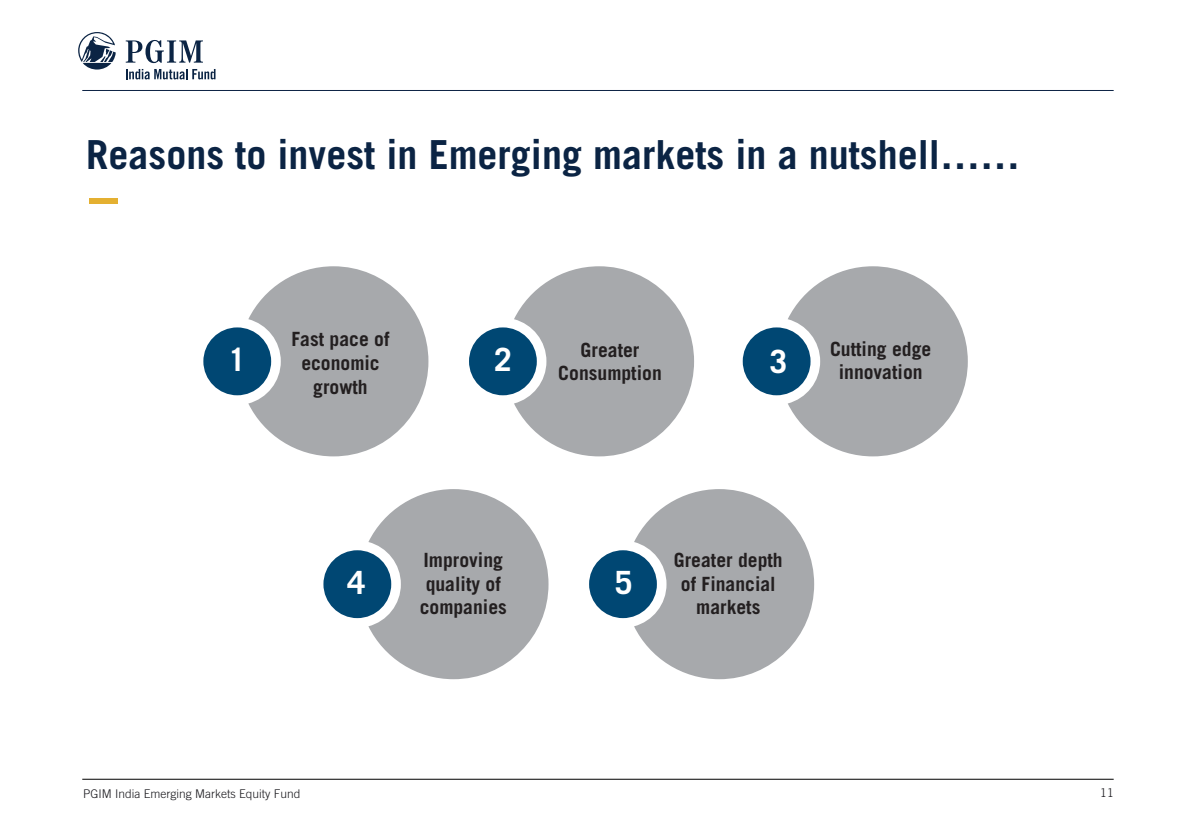
<style>
.page{position:relative;width:1191px;height:840px;background:#fff}
.page>*{position:absolute;margin:0;border:0;box-sizing:border-box;transform-origin:0 0}
.t1{font:700 40px "Trade Gothic LT";color:#0b2444}
.t2{font:700 32px "Trade Gothic LT";color:#fff}
.t3{font:700 19.6px/23.6px "Trade Gothic LT";color:#231f20;text-align:center}
.t4{font:300 12px "Trade Gothic LT";color:#19181d}
</style>
<div class="page">
<hr style="left:82px;top:90px;width:1031px;height:1px;background:#0d2344">
<hr style="left:82px;top:778px;width:1031px;height:1px;background:#000">
<svg style="left:78px;top:32px;width:38px;height:37px"></svg>
<svg style="left:126px;top:40px;width:77px;height:23px"></svg>
<svg style="left:126px;top:69px;width:89px;height:10px"></svg>
<div style="left:89px;top:198px;width:29px;height:5px;background:#e4b031"></div>
<svg style="left:248px;top:266px;width:180px;height:190px"></svg>
<div style="left:203px;top:327px;width:68px;height:68px;background:#004773;border-radius:50%"></div>
<svg style="left:514px;top:266px;width:180px;height:190px"></svg>
<div style="left:469px;top:327px;width:68px;height:68px;background:#004773;border-radius:50%"></div>
<svg style="left:368px;top:489px;width:180px;height:189px"></svg>
<div style="left:323px;top:550px;width:68px;height:67px;background:#004773;border-radius:50%"></div>
<svg style="left:634px;top:489px;width:180px;height:189px"></svg>
<div style="left:589px;top:550px;width:68px;height:67px;background:#004773;border-radius:50%"></div>
<svg style="left:787px;top:266px;width:180px;height:190px"></svg>
<div style="left:742px;top:327px;width:68px;height:68px;background:#004773;border-radius:50%"></div>
<h1 class="t1" style="left:86px;top:130px;width:935px">Reasons to invest in Emerging markets in a nutshell……</h1>
<p class="t3" style="left:291px;top:327px;width:99px">Fast pace of economic growth</p>
<p class="t3" style="left:558px;top:337px;width:105px">Greater<br>Consumption</p>
<p class="t3" style="left:830px;top:336px;width:103px">Cutting edge innovation</p>
<h2 class="t2" style="left:228px;top:339px;width:19px">1</h2>
<h2 class="t2" style="left:494px;top:339px;width:19px">2</h2>
<h2 class="t2" style="left:769px;top:341px;width:19px">3</h2>
<p class="t3" style="left:420px;top:548px;width:89px">Improving quality of companies</p>
<p class="t3" style="left:674px;top:548px;width:110px">Greater depth of Financial markets</p>
<h2 class="t2" style="left:348px;top:562px;width:19px">4</h2>
<h2 class="t2" style="left:615px;top:562px;width:19px">5</h2>
<p class="t4" style="left:83px;top:786px;width:219px">PGIM India Emerging Markets Equity Fund</p>
<p class="t4" style="left:1100px;top:784px;width:15px">11</p>
</div>
